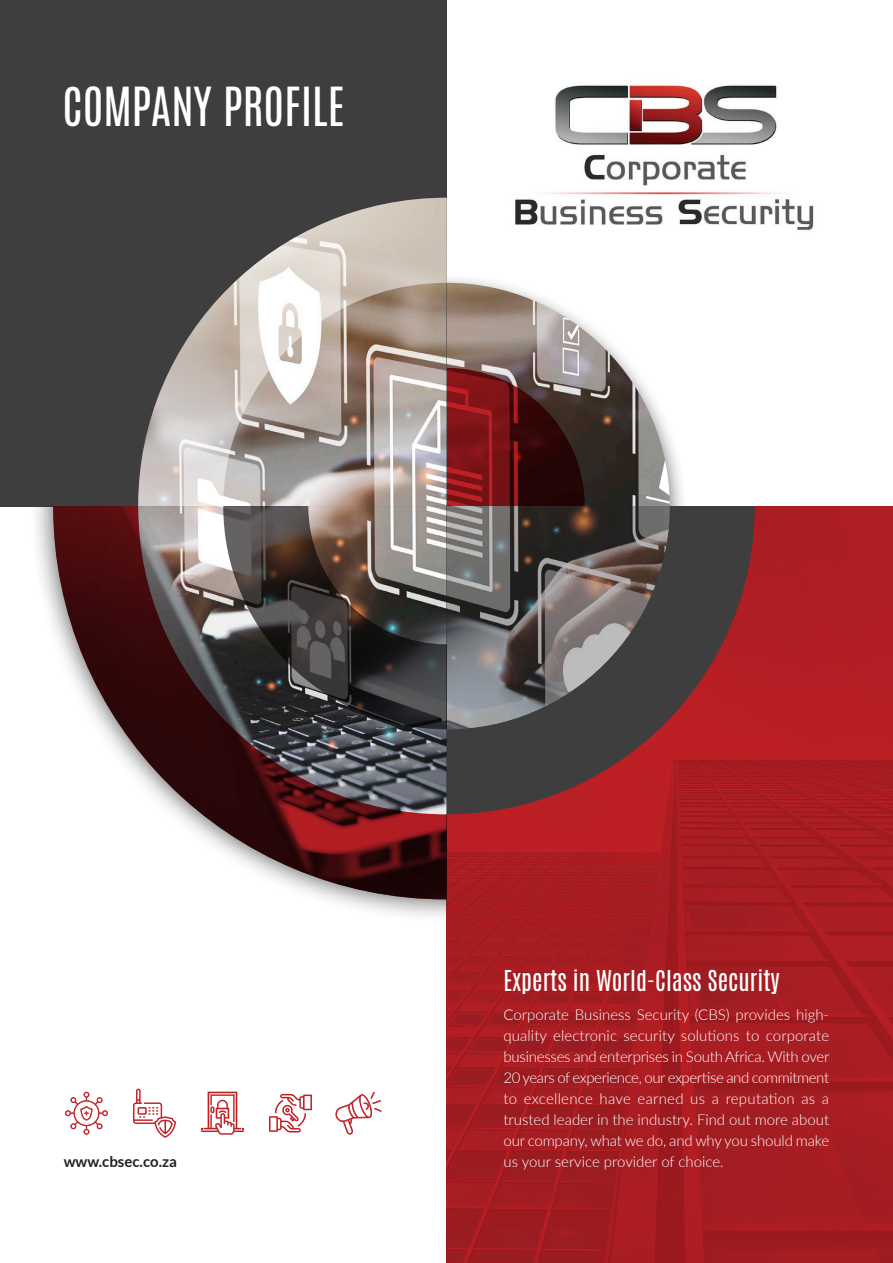
<style>
.page{position:relative;width:893px;height:1263px;background:#fff}
.page>*{position:absolute;margin:0;border:0;box-sizing:border-box;transform-origin:0 0}
.t1{font:45px "Antonio";color:#fff}
.t2{font:24px "Antonio";color:#fff}
.body{font:300 15px/21px "Lato";letter-spacing:-.01em;color:#fff;text-align:justify}
.body-2{font:700 15px "Lato";color:#231f20}
</style>
<div class="page">
<img style="left:446px;top:506px;width:447px;height:757px">
<div style="left:205px;top:273px;width:483px;height:483px;background:#231f20;opacity:.75"></div>
<img style="left:223px;top:283px;width:447px;height:446px;border-radius:223px">
<svg style="left:308px;top:368px;width:277px;height:276px;background:#600f12"></svg>
<div style="left:0;top:0;width:446px;height:506px;background:#3e3e3f"></div>
<svg style="left:138px;top:198px;width:308px;height:308px"></svg>
<svg style="left:446px;top:506px;width:309px;height:308px;background:#732f32"></svg>
<svg style="left:446px;top:506px;width:224px;height:223px;background:#635f5f"></svg>
<div style="left:29px;top:506px;width:417px;height:417px;background:#231f20;opacity:.75"></div>
<svg style="left:53px;top:506px;width:393px;height:393px"></svg>
<svg style="left:223px;top:506px;width:223px;height:223px;background:#524d4b"></svg>
<img style="left:515px;top:85px;width:299px;height:146px">
<svg style="left:133px;top:1088px;width:43px;height:50px"></svg>
<svg style="left:335px;top:1092px;width:46px;height:42px"></svg>
<svg style="left:201px;top:1092px;width:43px;height:43px"></svg>
<svg style="left:65px;top:1092px;width:43px;height:43px"></svg>
<svg style="left:269px;top:1094px;width:43px;height:38px"></svg>
<p class="t1" style="left:63px;top:73px;width:284px">COMPANY PROFILE</p>
<p class="t2" style="left:503px;top:963px;width:278px">Experts in World-Class Security</p>
<p class="body" style="left:503px;top:1004px;width:328px">Corporate Business Security (CBS) provides high&shy;quality electronic security solutions to corporate businesses and enterprises in South Africa. With over 20 years of experience, our expertise and commitment to excellence have earned us a reputation as a trusted leader in the industry. Find out more about our company, what we do, and why you should make</p>
<p class="body-2" style="left:64px;top:1153px;width:115px">www.cbsec.co.za</p>
<p class="body" style="left:503px;top:1151px;width:222px">us your service provider of choice.</p>
</div>
